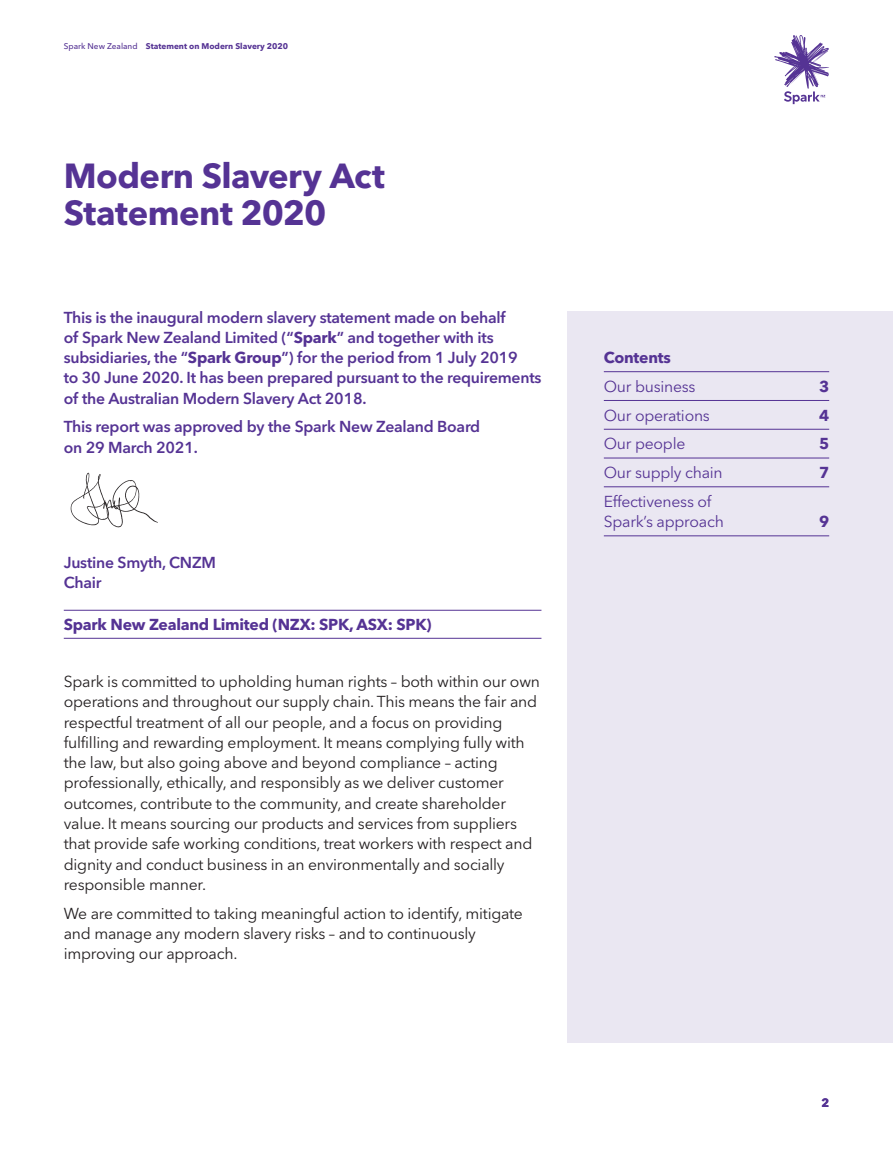
<style>
.page{position:relative;width:893px;height:1149px;background:#fff}
.page>*{position:absolute;margin:0;border:0;box-sizing:border-box;transform-origin:0 0}
.Heading_1{font:700 34.5px/37.5px "Avenir Next LT Pro";letter-spacing:-.015em;color:#553394}
.Intro{font:15.75px/20.2px "Avenir Next LT Pro";letter-spacing:-.015em;color:#231f20}
.Intro-2{font:600 15.75px/20.2px "Avenir Next LT Pro";letter-spacing:-.015em;color:#553394}
.t1{font:15.75px/20.2px "Avenir Next LT Pro";letter-spacing:-.015em;color:#553394}
.t2{font:700 15.75px "Avenir Next LT Pro";letter-spacing:-.015em;color:#553394}
.Running_Header_Only{font:700 12px "Avenir Next LT Pro";color:#553394}
.t3{font:700 8.25px "Avenir Next LT Pro";color:#553394}
.s1{font-weight:500}
.s2{font-weight:700}
</style>
<div class="page">
<svg style="left:774px;top:35px;width:55px;height:69px"></svg>
<div style="left:568px;top:310px;width:325px;height:732px;background:#eae7f2"></div>
<hr style="left:64px;top:609px;width:477px;height:1px;background:#553394">
<hr style="left:64px;top:638px;width:477px;height:1px;background:#553394">
<hr style="left:604px;top:371px;width:225px;height:1px;background:#553394">
<hr style="left:604px;top:400px;width:225px;height:1px;background:#553394">
<hr style="left:604px;top:429px;width:225px;height:1px;background:#553394">
<hr style="left:604px;top:457px;width:225px;height:1px;background:#553394">
<hr style="left:604px;top:486px;width:225px;height:1px;background:#553394">
<hr style="left:604px;top:535px;width:225px;height:1px;background:#553394">
<img style="left:70px;top:472px;width:88px;height:56px">
<p class="t3" style="left:64px;top:41px;width:226px"><span class="s1">Spark New Zealand</span> Statement on Modern Slavery 2020</p>
<p class="Heading_1" style="left:64px;top:157px;width:323px">Modern Slavery Act<br>Statement 2020</p>
<p class="Intro-2" style="left:64px;top:307px;width:479px">This is the inaugural modern slavery statement made on behalf<br>of Spark New Zealand Limited (“<span class="s2">Spark</span>” and together with its subsidiaries, the “<span class="s2">Spark Group</span>”) for the period from 1 July 2019<br>to 30 June 2020. It has been prepared pursuant to the requirements of the Australian Modern Slavery Act 2018.</p>
<p class="Intro-2" style="left:64px;top:416px;width:418px">This report was approved by the Spark New Zealand Board on 29 March 2021.</p>
<p class="Intro-2" style="left:64px;top:552px;width:154px">Justine Smyth, CNZM</p>
<p class="Intro-2" style="left:64px;top:572px;width:39px">Chair</p>
<p class="t2" style="left:64px;top:614px;width:369px">Spark New Zealand Limited (NZX: SPK, ASX: SPK)</p>
<p class="Intro" style="left:64px;top:671px;width:478px">Spark is committed to upholding human rights – both within our own operations and throughout our supply chain. This means the fair and respectful treatment of all our people, and a focus on providing fulfilling and rewarding employment. It means complying fully with the law, but also going above and beyond compliance – acting professionally, ethically, and responsibly as we deliver customer outcomes, contribute to the community, and create shareholder value. It means sourcing our products and services from suppliers that provide safe working conditions, treat workers with respect and dignity and conduct business in an environmentally and socially responsible manner.</p>
<p class="Intro" style="left:64px;top:902px;width:461px">We are committed to taking meaningful action to identify, mitigate and manage any modern slavery risks – and to continuously improving our approach.</p>
<p class="t2" style="left:604px;top:348px;width:69px">Contents</p>
<p class="t1" style="left:604px;top:376px;width:93px">Our business</p>
<p class="t2" style="left:819px;top:376px;width:12px">3</p>
<p class="t1" style="left:604px;top:405px;width:108px">Our operations</p>
<p class="t2" style="left:819px;top:405px;width:12px">4</p>
<p class="t1" style="left:604px;top:433px;width:83px">Our people</p>
<p class="t2" style="left:819px;top:434px;width:12px">5</p>
<p class="t1" style="left:604px;top:462px;width:120px">Our supply chain</p>
<p class="t2" style="left:819px;top:463px;width:12px">7</p>
<p class="t1" style="left:604px;top:491px;width:122px">Effectiveness of<br>Spark’s approach</p>
<p class="t2" style="left:819px;top:512px;width:12px">9</p>
<p class="Running_Header_Only" style="left:821px;top:1094px;width:9px">2</p>
</div>
